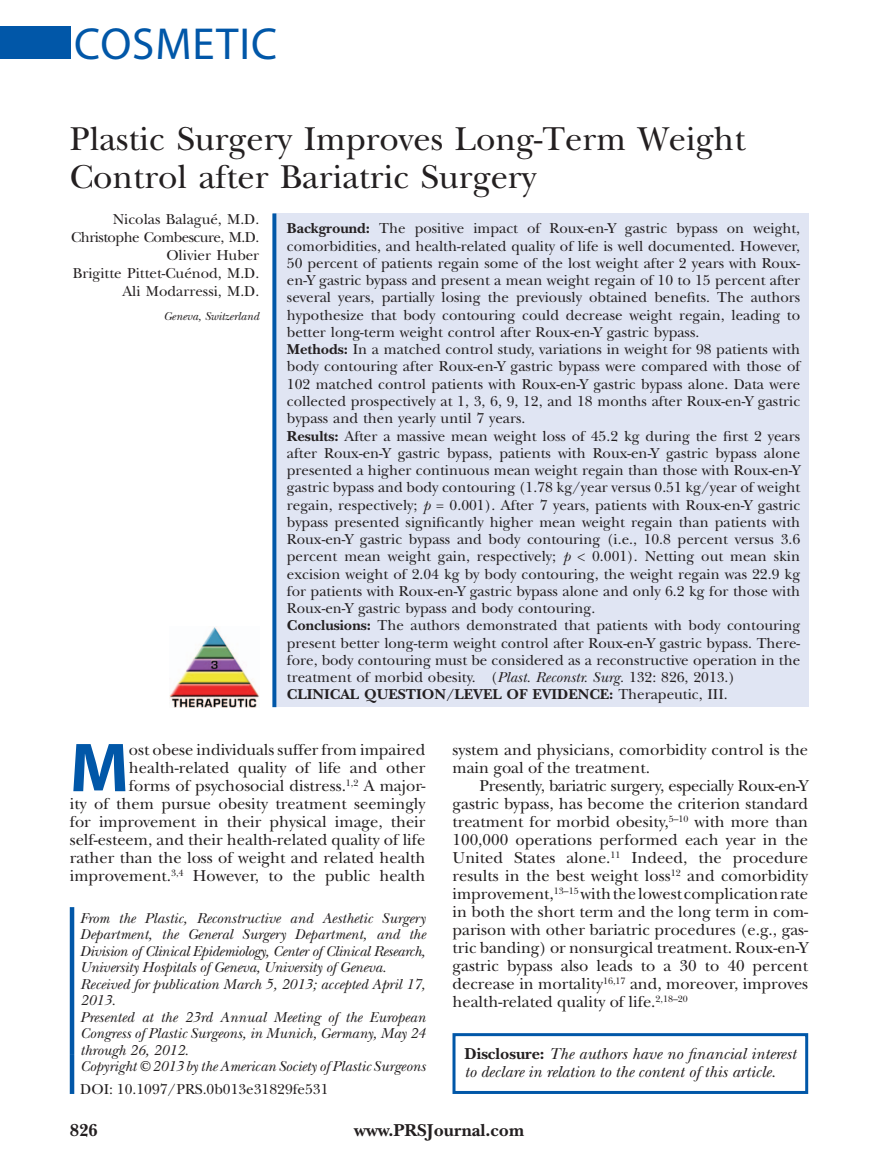
<style>
.page{position:relative;width:878px;height:1175px;background:#fff}
.page>*{position:absolute;margin:0;border:0;box-sizing:border-box;transform-origin:0 0}
.t1{font:700 69.9px "Myriad Pro";color:#0157a8}
.t2{font:45px "Myriad Pro";letter-spacing:.02em;color:#0157a8}
.t3{font:34.5px/37.5px "New Baskerville";color:#231f20}
.t4{font:700 18px "New Baskerville";color:#231f20}
.t5{font:16.5px/18px "New Baskerville";color:#231f20;text-align:right}
.t6{font:italic 16.5px/18px "New Baskerville";color:#231f20}
.t7{font:15px/17.2px "New Baskerville";color:#231f20;text-align:right}
.t8{font:italic 15px/16.5px "New Baskerville";color:#231f20}
.t9{font:italic 12px "New Baskerville";color:#231f20}
.s1{font-weight:700}
.s2{font-style:italic}
.s3{font-weight:700;font-style:normal}
</style>
<div class="page">
<div style="left:0;top:26px;width:70px;height:33px;background:#0157a8"></div>
<div style="left:452px;top:1033px;width:356px;height:61px;border:3px solid #0157a8"></div>
<hr style="left:70px;top:1054px;width:4px;height:40px;background:#0157a8">
<div style="left:273px;top:213px;width:536px;height:494px;background:#e0e5f3"></div>
<svg style="left:272px;top:213px;width:4px;height:494px;background:#1a67b0"></svg>
<hr style="left:70px;top:907px;width:4px;height:147px;background:#0157a8">
<img style="left:169px;top:627px;width:90px;height:81px">
<h2 class="t2" style="left:74px;top:16px;width:204px">COSMETIC</h2>
<h3 class="t3" style="left:70px;top:121px;width:677px">Plastic Surgery Improves Long-Term Weight<br>Control after Bariatric Surgery</h3>
<p class="t7" style="left:71px;top:211px;width:189px;line-height:18px">Nicolas Balagué, M.D.<br>Christophe Combescure, M.D.<br>Olivier Huber<br>Brigitte Pittet-Cuénod, M.D.<br>Ali Modarressi, M.D.</p>
<p class="t9" style="left:163px;top:309px;width:97px">Geneva, Switzerland</p>
<p class="t7" style="left:287px;top:220px;width:515px;text-align:left"><span class="s1">Background:</span> The positive impact of Roux-en-Y gastric bypass on weight, comorbidities, and health-related quality of life is well documented. However, 50 percent of patients regain some of the lost weight after 2 years with Roux&shy;en-Y gastric bypass and present a mean weight regain of 10 to 15 percent after several years, partially losing the previously obtained benefits. The authors hypothesize that body contouring could decrease weight regain, leading to better long-term weight control after Roux-en-Y gastric bypass.<br><span class="s1">Methods:</span> In a matched control study, variations in weight for 98 patients with body contouring after Roux-en-Y gastric bypass were compared with those of 102 matched control patients with Roux-en-Y gastric bypass alone. Data were collected prospectively at 1, 3, 6, 9, 12, and 18 months after Roux-en-Y gastric bypass and then yearly until 7 years.<br><span class="s1">Results:</span> After a massive mean weight loss of 45.2 kg during the first 2 years after Roux-en-Y gastric bypass, patients with Roux-en-Y gastric bypass alone presented a higher continuous mean weight regain than those with Roux-en-Y gastric bypass and body contouring (1.78 kg/year versus 0.51 kg/year of weight regain, respectively; <span class="s2">p</span> = 0.001). After 7 years, patients with Roux-en-Y gastric bypass presented significantly higher mean weight regain than patients with Roux-en-Y gastric bypass and body contouring (i.e., 10.8 percent versus 3.6 percent mean weight gain, respectively; <span class="s2">p</span> &lt; 0.001). Netting out mean skin excision weight of 2.04 kg by body contouring, the weight regain was 22.9 kg for patients with Roux-en-Y gastric bypass alone and only 6.2 kg for those with Roux-en-Y gastric bypass and body contouring.<br><span class="s1">Conclusions:</span> The authors demonstrated that patients with body contouring present better long-term weight control after Roux-en-Y gastric bypass. There&shy;fore, body contouring must be considered as a reconstructive operation in the treatment of morbid obesity. (<span class="s2">Plast. Reconstr. Surg.</span> 132: 826, 2013.)<br><span class="s1">CLINICAL QUESTION/LEVEL OF EVIDENCE:</span> Therapeutic, III.</p>
<p class="t5" style="left:70px;top:741px;width:357px">ost obese individuals suffer from impaired health-related quality of life and other<br>forms of psychosocial distress.<sup>1,2</sup> A major-<br>ity of them pursue obesity treatment seemingly for improvement in their physical image, their self-esteem, and their health-related quality of life rather than the loss of weight and related health improvement.<sup>3,4</sup> However, to the public health</p>
<p class="t5" style="left:452px;top:741px;width:357px;text-align:left">system and physicians, comorbidity control is the main goal of the treatment.</p>
<h1 class="t1" style="left:70px;top:722px;width:61px">M</h1>
<p class="t5" style="left:452px;top:777px;width:357px;text-align:justify;text-indent:27px">Presently, bariatric surgery, especially Roux-en-Y gastric bypass, has become the criterion standard treatment for morbid obesity,<sup>5–10</sup> with more than 100,000 operations performed each year in the United States alone.<sup>11</sup> Indeed, the procedure results in the best weight loss<sup>12</sup> and comorbidity improvement,<sup>13–15</sup> with the lowest complication rate in both the short term and the long term in com&shy;parison with other bariatric procedures (e.g., gas&shy;tric banding) or nonsurgical treatment. Roux-en-Y gastric bypass also leads to a 30 to 40 percent decrease in mortality<sup>16,17</sup> and, moreover, improves health-related quality of life.<sup>2,18–20</sup></p>
<p class="t6" style="left:464px;top:1045px;width:333px"><span class="s3">Disclosure:</span> The authors have no financial interest to declare in relation to the content of this article.</p>
<p class="t8" style="left:80px;top:909px;width:347px">From the Plastic, Reconstructive and Aesthetic Surgery Department, the General Surgery Department, and the Division of Clinical Epidemiology, Center of Clinical Research, University Hospitals of Geneva, University of Geneva.<br>Received for publication March 5, 2013; accepted April 17, 2013.<br>Presented at the 23rd Annual Meeting of the European Congress of Plastic Surgeons, in Munich, Germany, May 24 through 26, 2012.</p>
<p class="t8" style="left:80px;top:1058px;width:347px">Copyright © 2013 by the American Society of Plastic Surgeons</p>
<p class="t7" style="left:80px;top:1080px;width:250px">DOI: 10.1097/PRS.0b013e31829fe531</p>
<p class="t4" style="left:70px;top:1119px;width:30px">826</p>
<p class="t4" style="left:354px;top:1119px;width:171px">www.PRSJournal.com</p>
</div>
